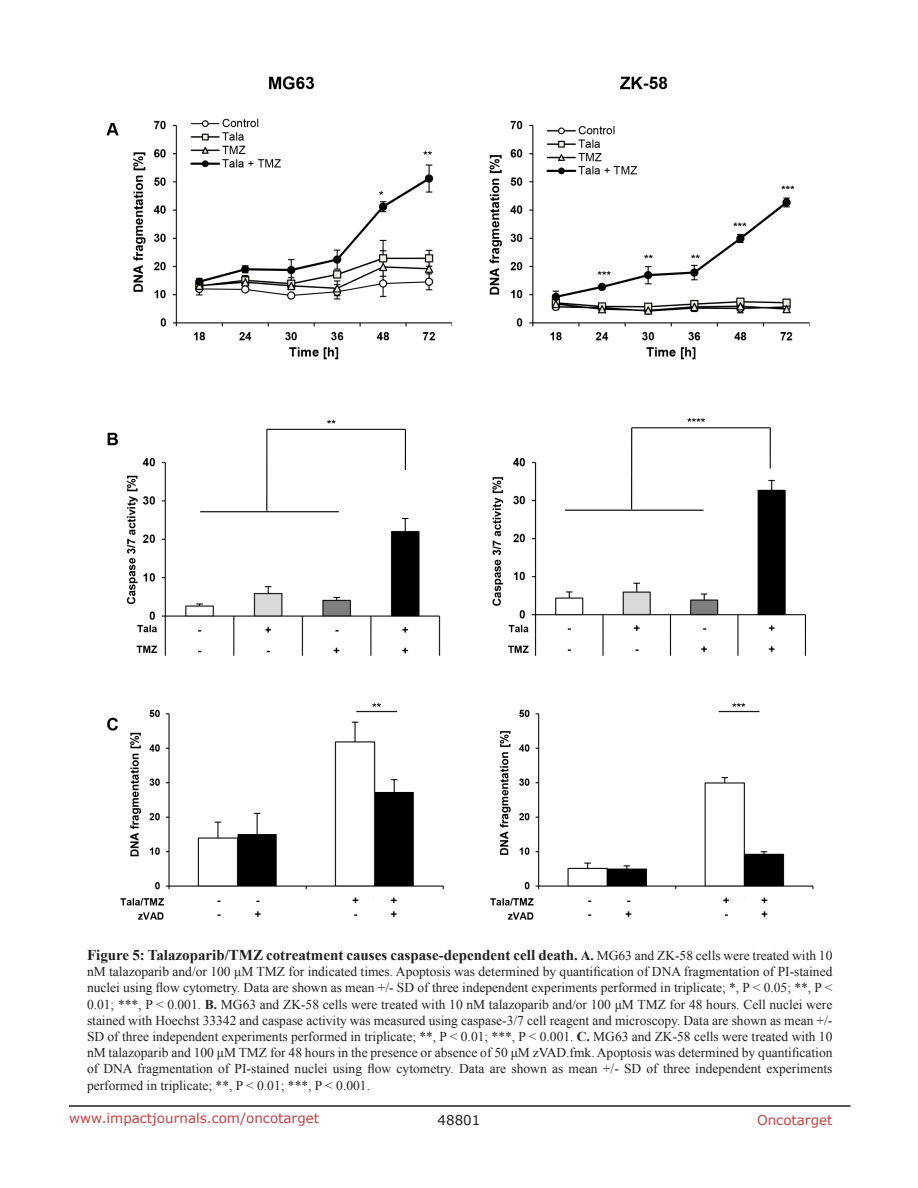
<style>
.page{position:relative;width:918px;height:1188px;background:#fff}
.page>*{position:absolute;margin:0;border:0;box-sizing:border-box;transform-origin:0 0}
.figuretext{font:700 15px "Times New Roman";color:#231f20}
.figuretext-2{font:13.5px/16.2px "Times New Roman";color:#231f20;text-align:justify}
.t1{font:13.5px "Verdana";color:#c24141}
.t2{font:13.5px "Verdana";color:#231f20}
.s1{font-size:13.5px}
.s2{font-weight:400;font-size:13.5px}
.s3{font-weight:700}
</style>
<div class="page">
<hr style="left:69px;top:1105px;width:781px;height:2px;background:#231f20">
<img style="left:106px;top:76px;width:708px;height:844px">
<p class="figuretext" style="left:87px;top:945px;width:747px">Figure 5: Talazoparib/TMZ cotreatment causes caspase-dependent cell death. <span class="s1">A.</span> <span class="s2">MG63 and ZK-58 cells were treated with 10</span></p>
<p class="figuretext-2" style="left:87px;top:963px;width:747px">nM talazoparib and/or 100 μM TMZ for indicated times. Apoptosis was determined by quantification of DNA fragmentation of PI-stained nuclei using flow cytometry. Data are shown as mean +/- SD of three independent experiments performed in triplicate; *, P &lt; 0.05; **, P &lt; 0.01; ***, P &lt; 0.001. <span class="s3">B.</span> MG63 and ZK-58 cells were treated with 10 nM talazoparib and/or 100 μM TMZ for 48 hours. Cell nuclei were stained with Hoechst 33342 and caspase activity was measured using caspase-3/7 cell reagent and microscopy. Data are shown as mean +/- SD of three independent experiments performed in triplicate; **, P &lt; 0.01; ***, P &lt; 0.001. <span class="s3">C.</span> MG63 and ZK-58 cells were treated with 10 nM talazoparib and 100 μM TMZ for 48 hours in the presence or absence of 50 μM zVAD.fmk. Apoptosis was determined by quantification of DNA fragmentation of PI-stained nuclei using flow cytometry. Data are shown as mean +/- SD of three independent experiments performed in triplicate; **, P &lt; 0.01; ***, P &lt; 0.001.</p>
<p class="t1" style="left:69px;top:1109px;width:252px">www.impactjournals.com/oncotarget</p>
<p class="t2" style="left:438px;top:1111px;width:44px">48801</p>
<p class="t1" style="left:757px;top:1111px;width:77px">Oncotarget</p>
</div>
